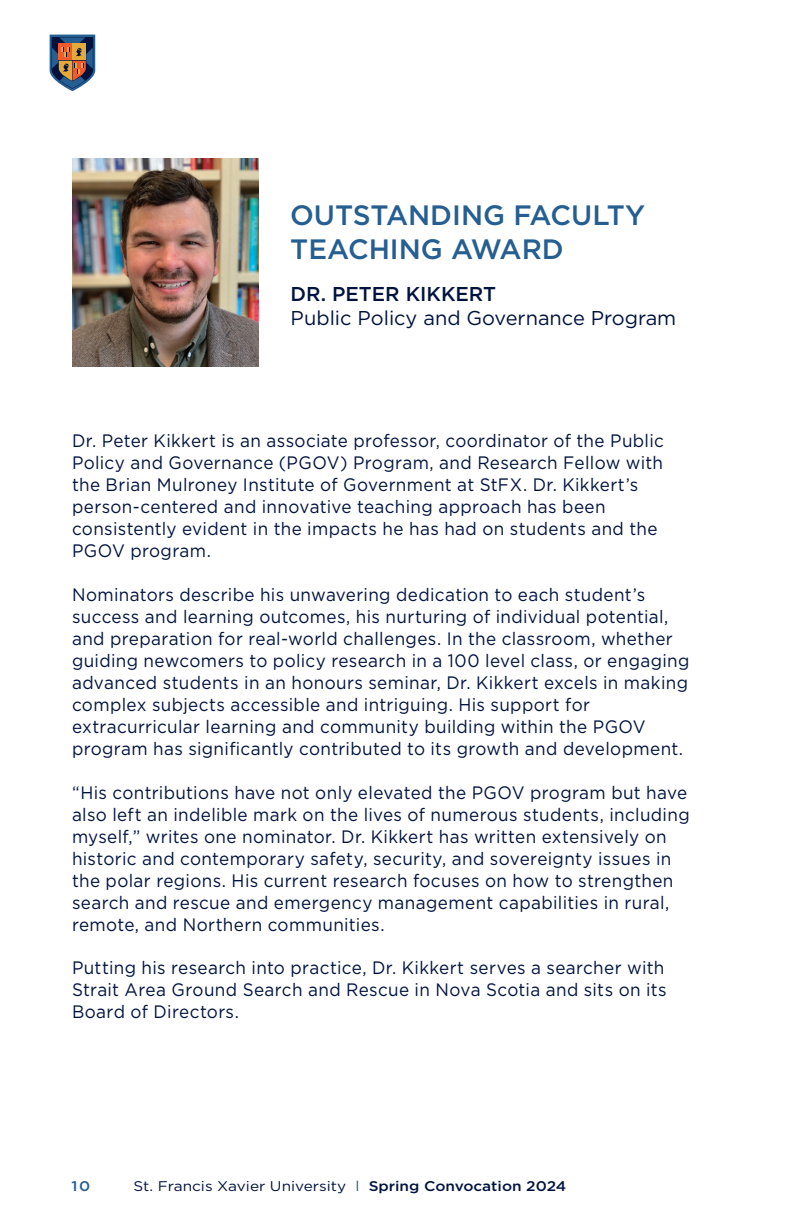
<style>
.page{position:relative;width:792px;height:1224px;background:#fff}
.page>*{position:absolute;margin:0;border:0;box-sizing:border-box;transform-origin:0 0}
.t1{font:500 28px/33.6px "Gotham";color:#255e91}
.t2{font:20px "Gotham";color:#00133e}
.t3{font:500 20px "Gotham";color:#00133e}
.t4{font:18px/22px "Gotham";letter-spacing:.02em;color:#00133e;scale:.95 1}
.t5{font:14px "Gotham";color:#00133e;scale:1.1 1}
.t6{font:500 14px "Gotham";color:#255e91;scale:1.1 1}
.s1{color:#3e587e}
.s2{font-weight:500}
</style>
<div class="page">
<svg style="left:50px;top:35px;width:45px;height:56px;background:#766c6c"></svg>
<img style="left:72px;top:158px;width:187px;height:208px">
<h1 class="t1" style="left:290px;top:198px;width:356px">OUTSTANDING FACULTY<br>TEACHING AWARD</h1>
<p class="t3" style="left:291px;top:281px;width:207px">DR. PETER KIKKERT</p>
<p class="t2" style="left:291px;top:306px;width:387px">Public Policy and Governance Program</p>
<p class="t4" style="left:72px;top:429px;width:625px">Dr. Peter Kikkert is an associate professor, coordinator of the Public Policy and Governance (PGOV) Program, and Research Fellow with the Brian Mulroney Institute of Government at StFX. Dr. Kikkert’s person-centered and innovative teaching approach has been consistently evident in the impacts he has had on students and the PGOV program.</p>
<p class="t4" style="left:72px;top:583px;width:651px">Nominators describe his unwavering dedication to each student’s success and learning outcomes, his nurturing of individual potential, and preparation for real-world challenges. In the classroom, whether guiding newcomers to policy research in a 100 level class, or engaging advanced students in an honours seminar, Dr. Kikkert excels in making complex subjects accessible and intriguing. His support for extracurricular learning and community building within the PGOV program has significantly contributed to its growth and development.</p>
<p class="t4" style="left:72px;top:781px;width:652px">“His contributions have not only elevated the PGOV program but have also left an indelible mark on the lives of numerous students, including myself,” writes one nominator. Dr. Kikkert has written extensively on historic and contemporary safety, security, and sovereignty issues in the polar regions. His current research focuses on how to strengthen search and rescue and emergency management capabilities in rural, remote, and Northern communities.</p>
<p class="t4" style="left:72px;top:957px;width:628px">Putting his research into practice, Dr. Kikkert serves a searcher with<br>Strait Area Ground Search and Rescue in Nova Scotia and sits on its<br>Board of Directors.</p>
<p class="t6" style="left:72px;top:1177px;width:19px">10</p>
<p class="t5" style="left:133px;top:1177px;width:395px">St. Francis Xavier University <span class="s1">l</span> <span class="s2">Spring Convocation 2024</span></p>
</div>
